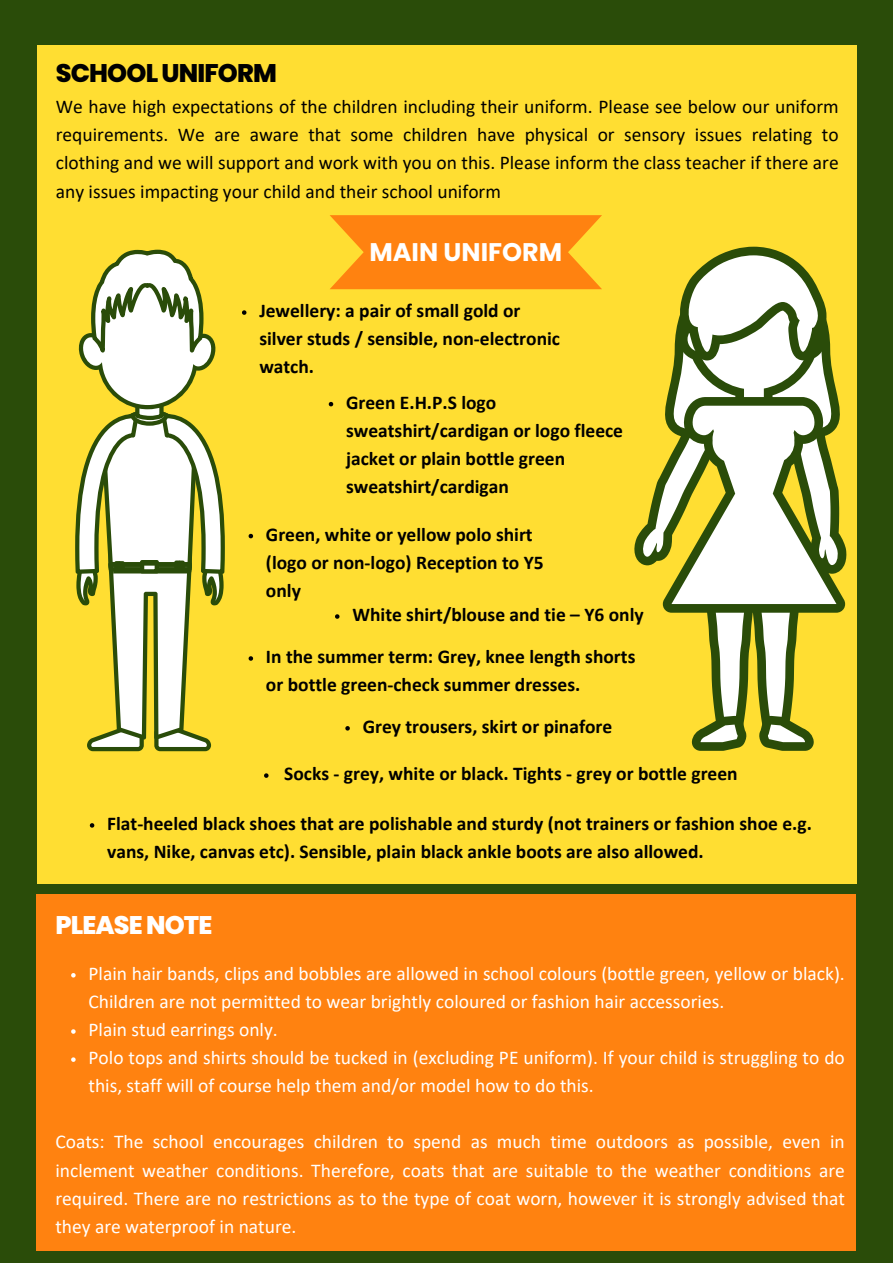
<style>
.page{position:relative;width:893px;height:1264px;background:#fff}
.page>*{position:absolute;margin:0;border:0;box-sizing:border-box;transform-origin:0 0}
.t1{font:800 25.5px "Poppins";letter-spacing:-.035em;color:#000}
.t2{font:700 25.5px "Poppins";color:#fff}
.t3{font:800 25.5px "Poppins";letter-spacing:-.035em;color:#fff}
.t4{font:19.5px/28px "Calibri";color:#fff}
.t5{font:700 19.5px/28px "Calibri";color:#000}
.t6{font:19.5px/28px "Calibri";color:#000;text-align:justify}
</style>
<div class="page">
<div style="left:0;top:0;width:892px;height:1262px;background:#2a4c09"></div>
<div style="left:37px;top:45px;width:820px;height:839px;background:#ffde32"></div>
<svg style="left:75px;top:249px;width:150px;height:502px"></svg>
<svg style="left:634px;top:247px;width:213px;height:503px"></svg>
<div style="left:36px;top:894px;width:820px;height:356px;background:#ff8210"></div>
<svg style="left:71px;top:973px;width:5px;height:4px"></svg>
<svg style="left:71px;top:1029px;width:5px;height:4px"></svg>
<svg style="left:71px;top:1057px;width:5px;height:4px"></svg>
<svg style="left:345px;top:726px;width:5px;height:4px"></svg>
<svg style="left:248px;top:534px;width:5px;height:4px"></svg>
<svg style="left:335px;top:614px;width:4px;height:4px"></svg>
<svg style="left:329px;top:402px;width:4px;height:4px"></svg>
<svg style="left:248px;top:656px;width:5px;height:4px"></svg>
<svg style="left:90px;top:823px;width:4px;height:4px"></svg>
<svg style="left:242px;top:310px;width:4px;height:5px"></svg>
<svg style="left:330px;top:215px;width:272px;height:74px;background:#ff8d14"></svg>
<svg style="left:264px;top:773px;width:4px;height:4px"></svg>
<p class="t1" style="left:56px;top:55px;width:222px">SCHOOL UNIFORM</p>
<p class="t6" style="left:56px;top:94px;width:784px">We have high expectations of the children including their uniform. Please see below our uniform requirements. We are aware that some children have physical or sensory issues relating to clothing and we will support and work with you on this. Please inform the class teacher if there are any issues impacting your child and their school uniform</p>
<p class="t2" style="left:369px;top:234px;width:194px">MAIN UNIFORM</p>
<p class="t5" style="left:259px;top:298px;width:302px">Jewellery: a pair of small gold or silver studs / sensible, non-electronic watch.</p>
<p class="t5" style="left:346px;top:390px;width:278px">Green E.H.P.S logo sweatshirt/cardigan or logo fleece jacket or plain bottle green sweatshirt/cardigan</p>
<p class="t5" style="left:266px;top:521px;width:279px">Green, white or yellow polo shirt (logo or non-logo) Reception to Y5 only</p>
<p class="t5" style="left:352px;top:602px;width:293px">White shirt/blouse and tie – Y6 only</p>
<p class="t5" style="left:266px;top:644px;width:371px">In the summer term: Grey, knee length shorts or bottle green-check summer dresses.</p>
<p class="t5" style="left:363px;top:714px;width:251px">Grey trousers, skirt or pinafore</p>
<p class="t5" style="left:284px;top:761px;width:455px">Socks - grey, white or black. Tights - grey or bottle green</p>
<p class="t5" style="left:107px;top:811px;width:706px">Flat-heeled black shoes that are polishable and sturdy (not trainers or fashion shoe e.g. vans, Nike, canvas etc). Sensible, plain black ankle boots are also allowed.</p>
<p class="t3" style="left:55px;top:907px;width:158px">PLEASE NOTE</p>
<p class="t4" style="left:88px;top:960px;width:757px">Plain hair bands, clips and bobbles are allowed in school colours (bottle green, yellow or black).<br>Children are not permitted to wear brightly coloured or fashion hair accessories.</p>
<p class="t4" style="left:88px;top:1017px;width:191px">Plain stud earrings only.</p>
<p class="t4" style="left:88px;top:1045px;width:757px">Polo tops and shirts should be tucked in (excluding PE uniform). If your child is struggling to do this, staff will of course help them and/or model how to do this.</p>
<p class="t4" style="left:55px;top:1129px;width:790px;text-align:justify">Coats: The school encourages children to spend as much time outdoors as possible, even in inclement weather conditions. Therefore, coats that are suitable to the weather conditions are required. There are no restrictions as to the type of coat worn, however it is strongly advised that they are waterproof in nature.</p>
</div>
